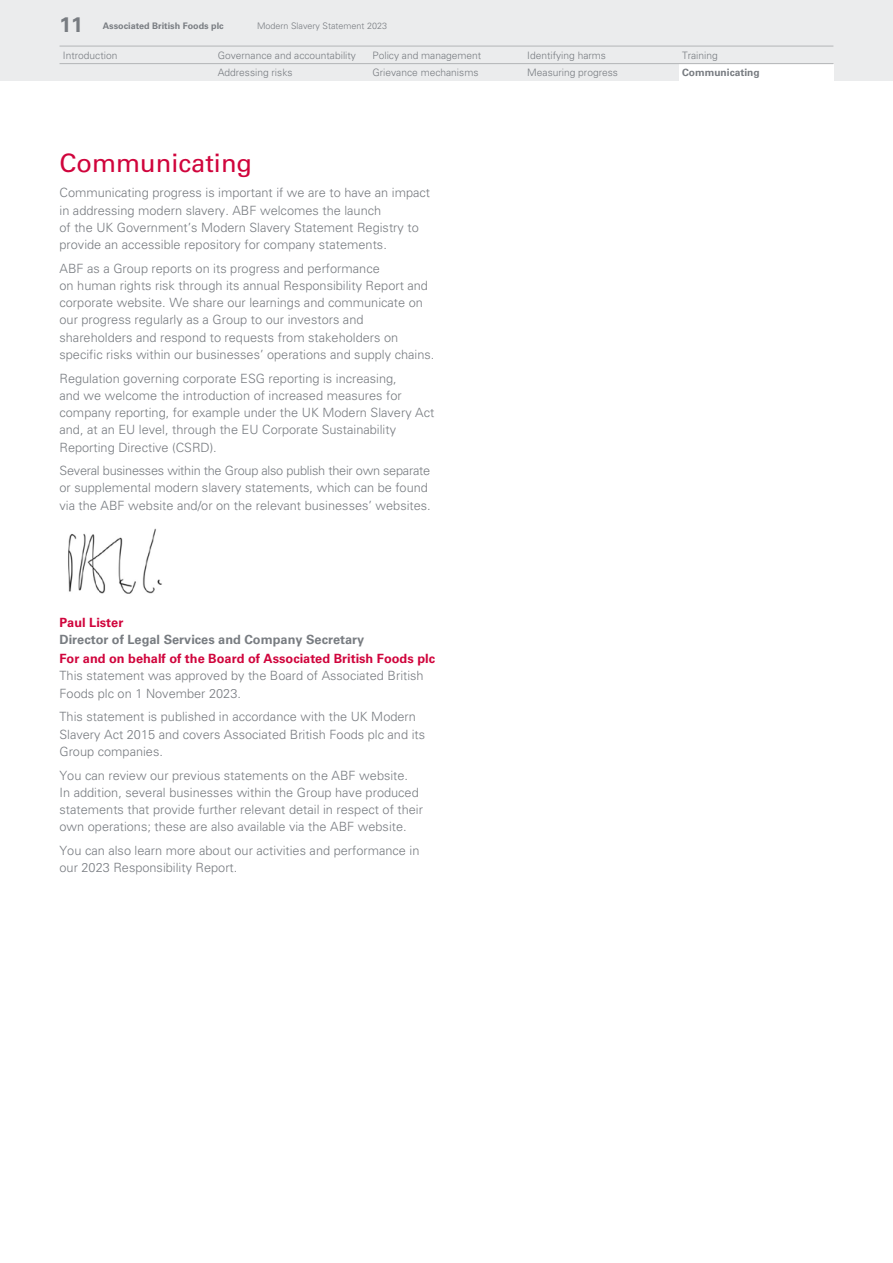
<style>
.page{position:relative;width:893px;height:1263px;background:#fff}
.page>*{position:absolute;margin:0;border:0;box-sizing:border-box;transform-origin:0 0}
.Heading{font:25.5px "Univers LT Std";color:#d0043c}
.t1{font:700 21px "Univers LT Std";color:#787c81}
.Bodytext{font:300 12.75px/17.2px "Univers LT Std";color:#787c81}
.Heading-2{font:700 12.75px "Univers LT Std";color:#d0043c}
.Signoff-Jobtitle{font:700 12.75px "Univers LT Std";color:#787c81}
.Signoff-Name{font:700 12.75px "Univers LT Std";color:#d0043c}
.t2{font:300 10.2px "Univers LT Std";color:#787c81}
.t3{font:700 10.2px "Univers LT Std";color:#787c81}
.t4{font:300 9px "Univers LT Std";color:#787c81}
.t5{font:700 9px "Univers LT Std";color:#787c81}
</style>
<div class="page">
<img style="left:68px;top:528px;width:94px;height:66px">
<div style="left:0;top:0;width:893px;height:81px;background:#ebeced"></div>
<div style="left:679px;top:64px;width:154px;height:17px;background:#fff"></div>
<hr style="left:60px;top:46px;width:773px;height:1px;background:#b3b5b7">
<hr style="left:60px;top:63px;width:773px;height:1px;background:#b3b5b7">
<h2 class="t1" style="left:60px;top:12px;width:25px">11</h2>
<p class="t5" style="left:103px;top:20px;width:123px">Associated British Foods plc</p>
<p class="t4" style="left:257px;top:20px;width:132px">Modern Slavery Statement 2023</p>
<p class="t2" style="left:218px;top:66px;width:76px">Addressing risks</p>
<p class="t2" style="left:372px;top:66px;width:107px">Grievance mechanisms</p>
<p class="t2" style="left:527px;top:66px;width:92px">Measuring progress</p>
<p class="t3" style="left:682px;top:67px;width:79px">Communicating</p>
<p class="t2" style="left:63px;top:49px;width:56px">Introduction</p>
<p class="t2" style="left:218px;top:49px;width:140px">Governance and accountability</p>
<p class="t2" style="left:372px;top:49px;width:110px">Policy and management</p>
<p class="t2" style="left:527px;top:49px;width:80px">Identifying harms</p>
<p class="t2" style="left:682px;top:49px;width:37px">Training</p>
<p class="Heading" style="left:60px;top:147px;width:194px">Communicating</p>
<p class="Bodytext" style="left:60px;top:184px;width:372px">Communicating progress is important if we are to have an impact in addressing modern slavery. ABF welcomes the launch<br>of the UK Government’s Modern Slavery Statement Registry to provide an accessible repository for company statements.</p>
<p class="Bodytext" style="left:60px;top:260px;width:376px">ABF as a Group reports on its progress and performance<br>on human rights risk through its annual Responsibility Report and corporate website. We share our learnings and communicate on our progress regularly as a Group to our investors and shareholders and respond to requests from stakeholders on specific risks within our businesses’ operations and supply chains.</p>
<p class="Bodytext" style="left:60px;top:369px;width:376px">Regulation governing corporate ESG reporting is increasing,<br>and we welcome the introduction of increased measures for company reporting, for example under the UK Modern Slavery Act and, at an EU level, through the EU Corporate Sustainability Reporting Directive (CSRD).</p>
<p class="Bodytext" style="left:60px;top:462px;width:373px">Several businesses within the Group also publish their own separate or supplemental modern slavery statements, which can be found via the ABF website and/or on the relevant businesses’ websites.</p>
<p class="Signoff-Name" style="left:60px;top:615px;width:65px">Paul Lister</p>
<p class="Signoff-Jobtitle" style="left:60px;top:632px;width:306px">Director of Legal Services and Company Secretary</p>
<p class="Heading-2" style="left:60px;top:651px;width:377px">For and on behalf of the Board of Associated British Foods plc</p>
<p class="Bodytext" style="left:60px;top:667px;width:366px">This statement was approved by the Board of Associated British<br>Foods plc on 1 November 2023.</p>
<p class="Bodytext" style="left:60px;top:708px;width:367px">This statement is published in accordance with the UK Modern<br>Slavery Act 2015 and covers Associated British Foods plc and its<br>Group companies.</p>
<p class="Bodytext" style="left:60px;top:766px;width:365px">You can review our previous statements on the ABF website.<br>In addition, several businesses within the Group have produced statements that provide further relevant detail in respect of their own operations; these are also available via the ABF website.</p>
<p class="Bodytext" style="left:60px;top:842px;width:361px">You can also learn more about our activities and performance in our 2023 Responsibility Report.</p>
</div>
